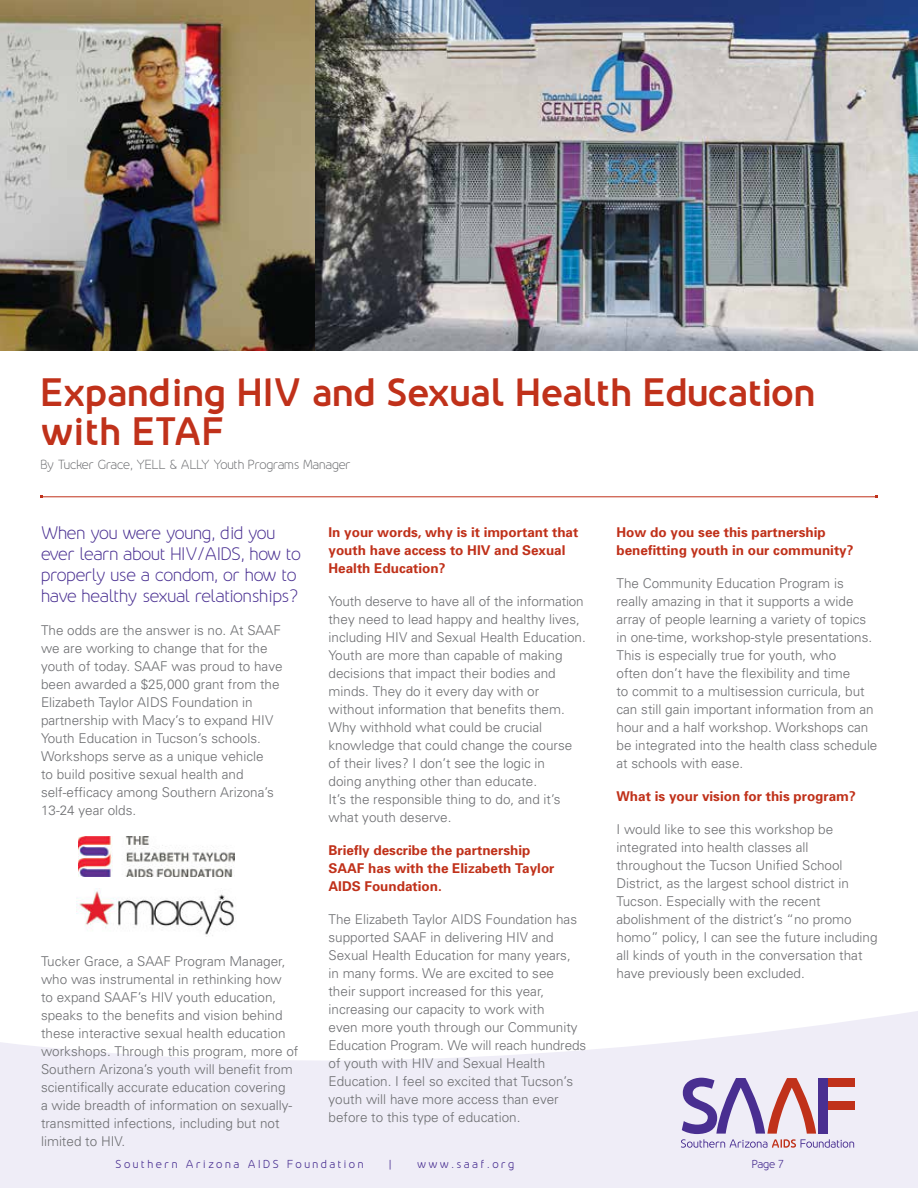
<style>
.page{position:relative;width:918px;height:1188px;background:#fff}
.page>*{position:absolute;margin:0;border:0;box-sizing:border-box;transform-origin:0 0}
.t1{font:700 36px/39px "Nevo";letter-spacing:-.01em;color:#c0311a}
.t2{font:300 16.5px/21px "Nevo";letter-spacing:-.01em;color:#492f91}
.t3{font:300 13.5px/18px "Univers";color:#6d6e71}
.t4{font:700 13.5px/18px "Univers";color:#c0311a}
.t5{font:300 12px "Nevo";letter-spacing:-.01em;color:#6d6e71}
.t6{font:10.5px "Nevo";letter-spacing:.24em;color:#492f91}
.t7{font:10.5px "Nevo";letter-spacing:.22em;color:#492f91}
</style>
<div class="page">
<svg style="left:0;top:836px;width:918px;height:352px"></svg>
<svg style="left:681px;top:1078px;width:173px;height:70px;background:#c8b3cc"></svg>
<div style="left:828px;top:1078px;width:27px;height:9px;background:#c0311a"></div>
<div style="left:828px;top:1102px;width:27px;height:8px;background:#c0311a"></div>
<div style="left:819px;top:1078px;width:9px;height:56px;background:#492f91"></div>
<hr style="left:42px;top:496px;width:834px;height:1px;background:#c0311a">
<img style="left:0;top:0;width:918px;height:351px">
<img style="left:79px;top:837px;width:155px;height:39px">
<img style="left:77px;top:888px;width:160px;height:48px">
<h1 class="t1" style="left:40px;top:376px;width:776px">Expanding HIV and Sexual Health Education with ETAF</h1>
<p class="t5" style="left:40px;top:460px;width:312px">By Tucker Grace, YELL &amp; ALLY Youth Programs Manager</p>
<p class="t2" style="left:41px;top:524px;width:262px">When you were young, did you ever learn about HIV/AIDS, how to properly use a condom, or how to have healthy sexual relationships?</p>
<p class="t3" style="left:41px;top:622px;width:243px">The odds are the answer is no. At SAAF we are working to change that for the youth of today. SAAF was proud to have been awarded a $25,000 grant from the Elizabeth Taylor AIDS Foundation in partnership with Macy’s to expand HIV Youth Education in Tucson’s schools.<br>Workshops serve as a unique vehicle<br>to build positive sexual health and self-efficacy among Southern Arizona’s 13-24 year olds.</p>
<p class="t3" style="left:41px;top:953px;width:259px">Tucker Grace, a SAAF Program Manager, who was instrumental in rethinking how<br>to expand SAAF’s HIV youth education, speaks to the benefits and vision behind these interactive sexual health education workshops. Through this program, more of Southern Arizona’s youth will benefit from scientifically accurate education covering<br>a wide breadth of information on sexually&shy;transmitted infections, including but not limited to HIV.</p>
<p class="t4" style="left:328px;top:524px;width:251px">In your words, why is it important that youth have access to HIV and Sexual<br>Health Education?</p>
<p class="t3" style="left:328px;top:593px;width:259px">Youth deserve to have all of the information they need to lead happy and healthy lives, including HIV and Sexual Health Education.<br>Youth are more than capable of making decisions that impact their bodies and minds. They do it every day with or without information that benefits them.<br>Why withhold what could be crucial knowledge that could change the course of their lives? I don’t see the logic in<br>doing anything other than educate.<br>It’s the responsible thing to do, and it’s what youth deserve.</p>
<p class="t4" style="left:328px;top:842px;width:228px">Briefly describe the partnership<br>SAAF has with the Elizabeth Taylor<br>AIDS Foundation.</p>
<p class="t3" style="left:328px;top:911px;width:259px">The Elizabeth Taylor AIDS Foundation has supported SAAF in delivering HIV and Sexual Health Education for many years,<br>in many forms. We are excited to see<br>their support increased for this year, increasing our capacity to work with<br>even more youth through our Community Education Program. We will reach hundreds of youth with HIV and Sexual Health Education. I feel so excited that Tucson’s youth will have more access than ever before to this type of education.</p>
<p class="t4" style="left:616px;top:524px;width:239px">How do you see this partnership benefitting youth in our community?</p>
<p class="t3" style="left:616px;top:575px;width:263px">The Community Education Program is really amazing in that it supports a wide array of people learning a variety of topics in one-time, workshop-style presentations.<br>This is especially true for youth, who<br>often don’t have the flexibility and time<br>to commit to a multisession curricula, but can still gain important information from an hour and a half workshop. Workshops can be integrated into the health class schedule at schools with ease.</p>
<p class="t4" style="left:616px;top:788px;width:241px">What is your vision for this program?</p>
<p class="t3" style="left:616px;top:821px;width:263px">I would like to see this workshop be integrated into health classes all throughout the Tucson Unified School District, as the largest school district in Tucson. Especially with the recent abolishment of the district’s “no promo homo” policy, I can see the future including all kinds of youth in the conversation that have previously been excluded.</p>
<p class="t6" style="left:116px;top:1160px;width:249px">Southern Arizona AIDS Foundation</p>
<p class="t6" style="left:389px;top:1160px;width:4px">|</p>
<p class="t7" style="left:417px;top:1160px;width:99px">www.saaf.org</p>
<p class="t6" style="left:752px;top:1160px;width:34px">Page 7</p>
</div>
